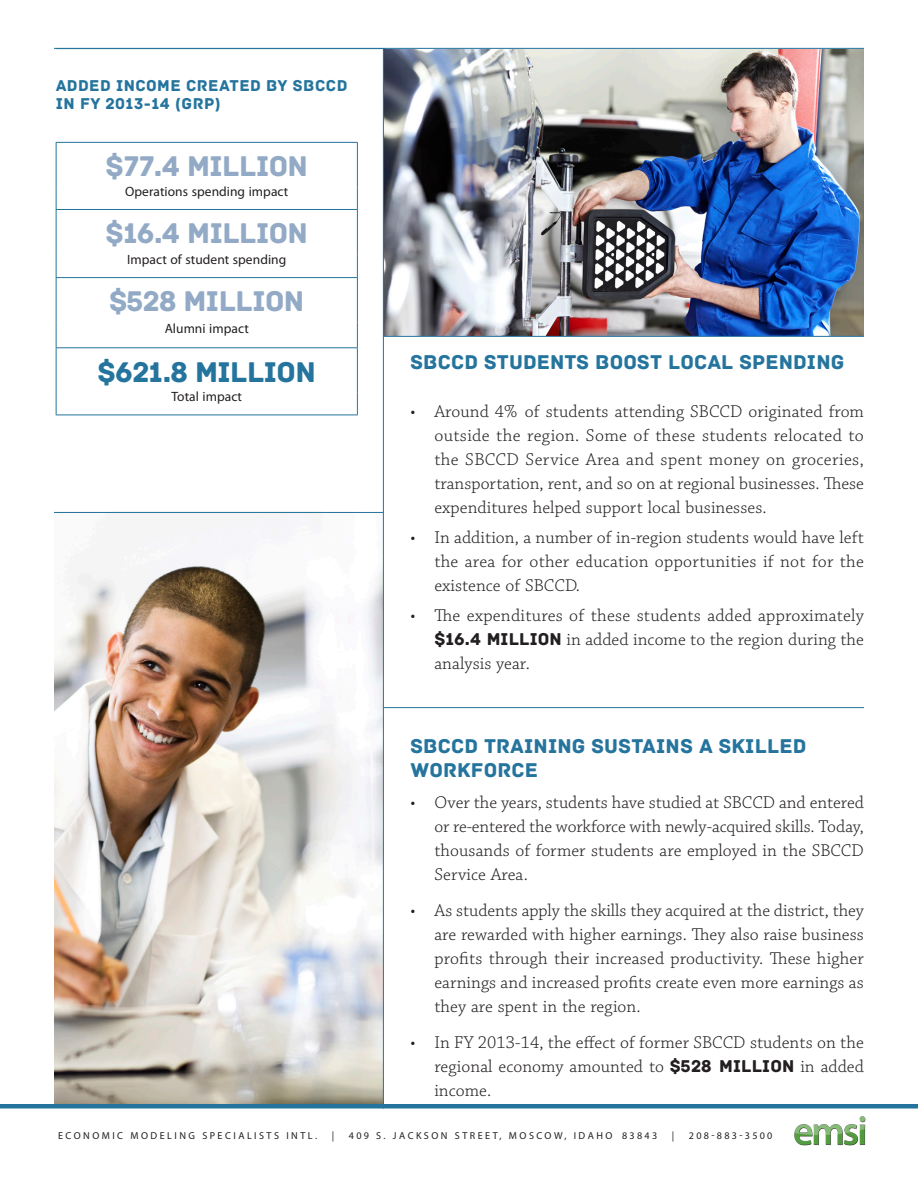
<style>
.page{position:relative;width:918px;height:1188px;background:#fff}
.page>*{position:absolute;margin:0;border:0;box-sizing:border-box;transform-origin:0 0}
.Table_normal_right{font:30px "Archive";letter-spacing:-.02em;color:#92aac5}
.Table_normal_right-2{font:30px "Archive";letter-spacing:-.02em;color:#24749d}
.Heading_2{font:21px/24px "Archive";letter-spacing:.005em;color:#24749d}
.Heading_2_after_1{font:21px "Archive";letter-spacing:.005em;color:#24749d}
.t1{font:300 18px/24px "Chaparral Pro";letter-spacing:.005em;color:#231f20;text-align:justify}
.Table_title{font:16.5px/18px "Archive";letter-spacing:.025em;color:#24749d}
.side_text{font:13.5px "Myriad Pro";letter-spacing:.005em;color:#231f20}
.Bottom_Blurb{font:10.2px "Myriad Pro";letter-spacing:.245em;color:#231f20}
.Bottom_Blurb-2{font:10.2px "Myriad Pro";letter-spacing:.225em;color:#231f20}
.s1{font-family:"Archive";font-weight:400}
</style>
<div class="page">
<img style="left:384px;top:50px;width:479px;height:286px">
<img style="left:54px;top:513px;width:329px;height:591px">
<hr style="left:383px;top:707px;width:481px;height:1px;background:#24749d">
<hr style="left:54px;top:48px;width:810px;height:1px;background:#24749d">
<hr style="left:54px;top:512px;width:329px;height:1px;background:#24749d">
<hr style="left:383px;top:336px;width:481px;height:1px;background:#24749d">
<img style="left:794px;top:1116px;width:72px;height:30px">
<hr style="left:0;top:1104px;width:918px;height:4px;background:#24749d">
<hr style="left:383px;top:49px;width:1px;height:1059px;background:#24749d">
<hr style="left:56px;top:348px;width:1px;height:45px;background:#24749d">
<hr style="left:357px;top:348px;width:1px;height:45px;background:#24749d">
<svg style="left:56px;top:393px;width:1px;height:22px"></svg>
<svg style="left:357px;top:393px;width:1px;height:22px"></svg>
<hr style="left:56px;top:415px;width:302px;height:1px;background:#24749d">
<hr style="left:56px;top:142px;width:302px;height:1px;background:#24749d">
<hr style="left:56px;top:143px;width:1px;height:44px;background:#24749d">
<hr style="left:357px;top:143px;width:1px;height:44px;background:#24749d">
<svg style="left:56px;top:187px;width:1px;height:22px"></svg>
<svg style="left:357px;top:187px;width:1px;height:22px"></svg>
<hr style="left:56px;top:209px;width:302px;height:1px;background:#24749d">
<hr style="left:56px;top:210px;width:1px;height:45px;background:#24749d">
<hr style="left:357px;top:210px;width:1px;height:45px;background:#24749d">
<svg style="left:56px;top:255px;width:1px;height:22px"></svg>
<svg style="left:357px;top:255px;width:1px;height:22px"></svg>
<hr style="left:56px;top:277px;width:302px;height:1px;background:#24749d">
<hr style="left:56px;top:278px;width:1px;height:45px;background:#24749d">
<hr style="left:357px;top:278px;width:1px;height:45px;background:#24749d">
<svg style="left:56px;top:323px;width:1px;height:24px"></svg>
<svg style="left:357px;top:323px;width:1px;height:24px"></svg>
<hr style="left:56px;top:347px;width:302px;height:1px;background:#24749d">
<p class="Table_title" style="left:56px;top:77px;width:293px">ADDED INCOME CREATED BY SBCCD<br>IN FY 2013-14 (GRP)</p>
<p class="Table_normal_right" style="left:106px;top:148px;width:204px">$77.4 MILLION</p>
<p class="side_text" style="left:125px;top:183px;width:165px">Operations spending impact</p>
<p class="Table_normal_right" style="left:105px;top:216px;width:204px">$16.4 MILLION</p>
<p class="side_text" style="left:127px;top:251px;width:161px">Impact of student spending</p>
<p class="Table_normal_right" style="left:109px;top:284px;width:197px">$528 MILLION</p>
<p class="side_text" style="left:165px;top:320px;width:86px">Alumni impact</p>
<p class="Table_normal_right-2" style="left:98px;top:354px;width:220px">$621.8 MILLION</p>
<p class="side_text" style="left:171px;top:389px;width:72px">Total impact</p>
<p class="Heading_2_after_1" style="left:410px;top:350px;width:435px">SBCCD STUDENTS BOOST LOCAL SPENDING</p>
<p class="t1" style="left:434px;top:400px;width:431px;text-indent:-24px">• Around 4% of students attending SBCCD originated from outside the region. Some of these students relocated to the SBCCD Service Area and spent money on groceries, transportation, rent, and so on at regional businesses. These expenditures helped support local businesses.</p>
<p class="t1" style="left:434px;top:526px;width:431px;text-indent:-24px">• In addition, a number of in-region students would have left the area for other education opportunities if not for the existence of SBCCD.</p>
<p class="t1" style="left:434px;top:604px;width:431px;text-indent:-24px">• The expenditures of these students added approximately <span class="s1">$16.4 MILLION</span> in added income to the region during the analysis year.</p>
<p class="Heading_2" style="left:410px;top:734px;width:397px">SBCCD TRAINING SUSTAINS A SKILLED<br>WORKFORCE</p>
<p class="t1" style="left:434px;top:791px;width:431px;text-indent:-24px">• Over the years, students have studied at SBCCD and entered or re-entered the workforce with newly-acquired skills. Today, thousands of former students are employed in the SBCCD Service Area.</p>
<p class="t1" style="left:434px;top:899px;width:431px;text-indent:-24px">• As students apply the skills they acquired at the district, they are rewarded with higher earnings. They also raise business profits through their increased productivity. These higher earnings and increased profits create even more earnings as they are spent in the region.</p>
<p class="t1" style="left:434px;top:1031px;width:431px;text-indent:-24px">• In FY 2013-14, the effect of former SBCCD students on the regional economy amounted to <span class="s1">$528 MILLION</span> in added income.</p>
<p class="Bottom_Blurb" style="left:58px;top:1129px;width:260px">ECONOMIC MODELING SPECIALISTS INTL.</p>
<p class="Bottom_Blurb" style="left:332px;top:1129px;width:4px">|</p>
<p class="Bottom_Blurb" style="left:349px;top:1129px;width:310px">409 S. JACKSON STREET, MOSCOW, IDAHO 83843</p>
<p class="Bottom_Blurb" style="left:672px;top:1129px;width:4px">|</p>
<p class="Bottom_Blurb-2" style="left:689px;top:1129px;width:85px">208-883-3500</p>
</div>
